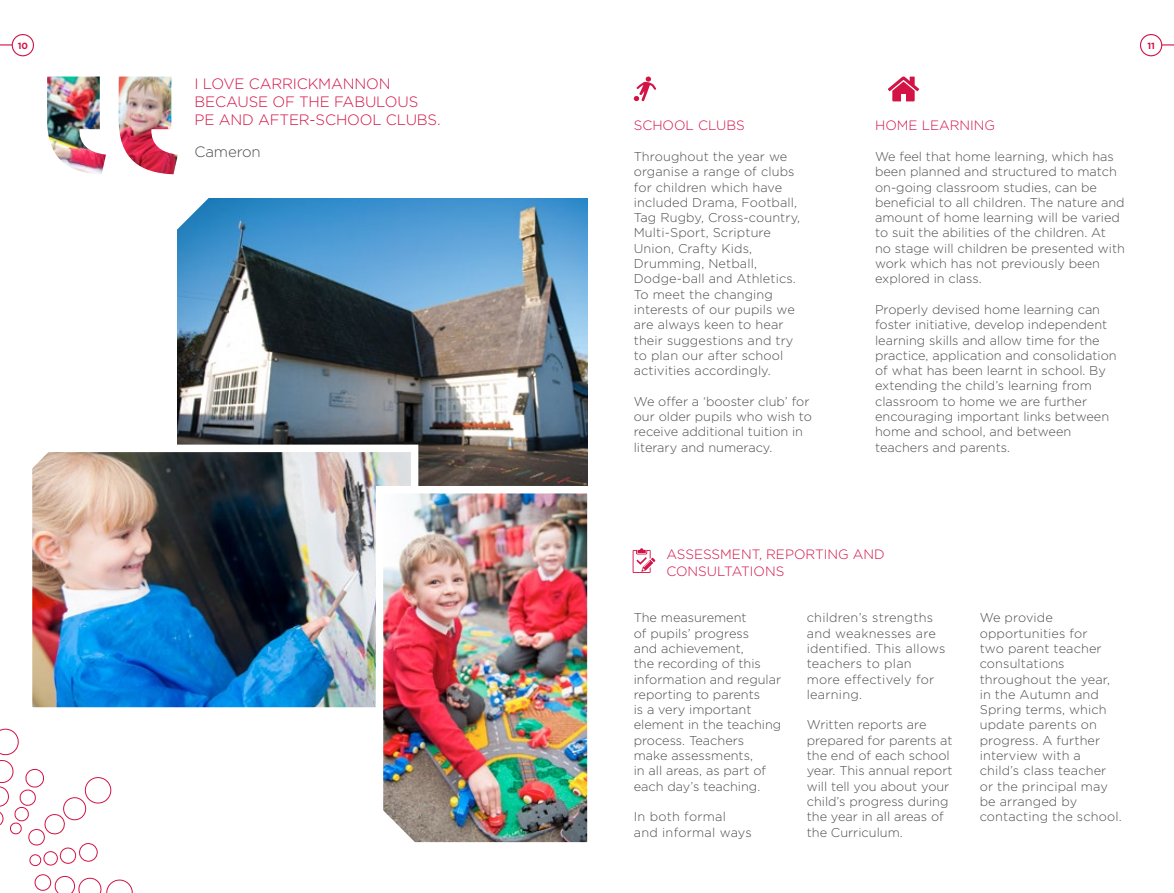
<style>
.page{position:relative;width:1174px;height:893px;background:#fff}
.page>*{position:absolute;margin:0;border:0;box-sizing:border-box;transform-origin:0 0}
.t1{font:300 15px/18px "Gotham";letter-spacing:-.01em;color:#d31245}
.t2{font:300 15px "Gotham";color:#4d4d4f}
.t3{font:300 13.5px/16.2px "Gotham";color:#d31245}
.t4{font:300 12.75px/15.3px "Gotham";color:#4d4d4f}
.t5{font:300 12.75px/15.3px "Gotham";letter-spacing:.02em;color:#4d4d4f}
.t6{font:700 9px "Gotham";color:#d31245}
</style>
<div class="page">
<div style="left:1140px;top:34px;width:22px;height:22px;border:1px solid #d31245;border-radius:50%"></div>
<div style="left:12px;top:34px;width:22px;height:22px;border:1px solid #d31245;border-radius:50%"></div>
<svg style="left:1161px;top:44px;width:13px;height:2px"></svg>
<svg style="left:0;top:44px;width:12px;height:2px"></svg>
<img style="left:178px;top:198px;width:409px;height:284px">
<img style="left:32px;top:441px;width:390px;height:267px">
<img style="left:372px;top:482px;width:216px;height:361px">
<img style="left:47px;top:77px;width:131px;height:97px">
<svg style="left:34px;top:874px;width:99px;height:19px"></svg>
<div style="left:29px;top:854px;width:12px;height:12px;border:1px solid #d31245;border-radius:5px"></div>
<svg style="left:0;top:728px;width:112px;height:137px"></svg>
<svg style="left:32px;top:441px;width:75px;height:75px"></svg>
<svg style="left:96px;top:157px;width:138px;height:138px"></svg>
<img style="left:372px;top:768px;width:91px;height:75px">
<svg style="left:634px;top:77px;width:22px;height:24px"></svg>
<svg style="left:888px;top:77px;width:31px;height:24px"></svg>
<svg style="left:632px;top:548px;width:23px;height:25px"></svg>
<p class="t6" style="left:18px;top:40px;width:12px">10</p>
<p class="t6" style="left:1147px;top:40px;width:9px">11</p>
<p class="t1" style="left:195px;top:75px;width:247px">I love Carrickmannon because of the fabulous<br>PE and after-school clubs.</p>
<p class="t2" style="left:195px;top:143px;width:68px">Cameron</p>
<p class="t3" style="left:634px;top:117px;width:112px">School Clubs</p>
<p class="t4" style="left:634px;top:149px;width:168px">Throughout the year we organise a range of clubs for children which have included Drama, Football,<br>Tag Rugby, Cross-country,<br>M ulti-Sport, Scripture<br>U nion, Crafty Kids,<br>Drumming, Netball,<br>Dodge-ball and Athletics.<br>To meet the changing interests of our pupils we are always keen to hear their suggestions and try to plan our after school activities accordingly.</p>
<p class="t4" style="left:634px;top:393px;width:180px">We offer a ‘booster club’ for our older pupils who wish to receive additional tuition in literary and numeracy.</p>
<p class="t3" style="left:875px;top:117px;width:121px">Home Learning</p>
<p class="t4" style="left:875px;top:149px;width:251px">We feel that home learning, which has been planned and structured to match on-going classroom studies, can be beneficial to all children. The nature and amount of home learning will be varied to suit the abilities of the children. At no stage will children be presented with work which has not previously been explored in class.</p>
<p class="t4" style="left:875px;top:302px;width:243px">Properly devised home learning can foster initiative, develop independent learning skills and allow time for the practice, application and consolidation of what has been learnt in school. By extending the child’s learning from classroom to home we are further encouraging important links between home and school, and between teachers and parents.</p>
<p class="t3" style="left:666px;top:546px;width:220px">Assessment, Reporting and<br>Consultations</p>
<p class="t4" style="left:634px;top:610px;width:149px">The measurement<br>of pupils’ progress<br>and achievement,<br>the recording of this information and regular reporting to parents<br>is a very important element in the teaching process. Teachers<br>make assessments,<br>in all areas, as part of each day’s teaching.</p>
<p class="t5" style="left:634px;top:809px;width:119px">I n both formal and informal ways</p>
<p class="t5" style="left:806px;top:610px;width:140px">children’s strengths and weaknesses are identified. This allows teachers to plan more effectively for learning.</p>
<p class="t4" style="left:806px;top:717px;width:147px">Written reports are prepared for parents at the end of each school year. This annual report will tell you about your child’s progress during the year in all areas of the Curriculum.</p>
<p class="t4" style="left:979px;top:610px;width:143px">We provide opportunities for<br>two parent teacher consultations throughout the year, in the Autumn and<br>Spring terms, which update parents on progress. A further interview with a child’s class teacher or the principal may be arranged by contacting the school.</p>
</div>
